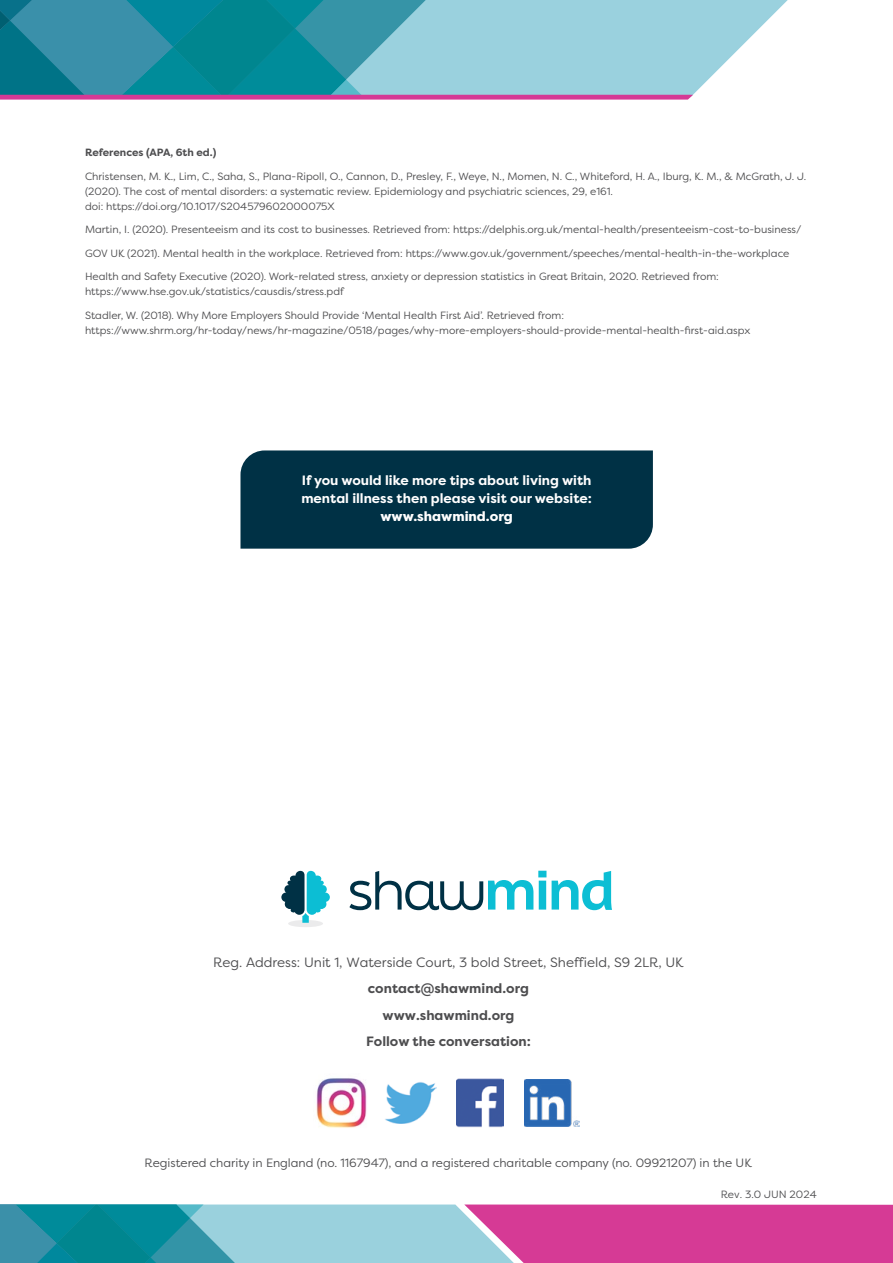
<style>
.page{position:relative;width:893px;height:1263px;background:#fff}
.page>*{position:absolute;margin:0;border:0;box-sizing:border-box;transform-origin:0 0}
.t1{font:700 13.5px/18px "Filson Pro";color:#fff}
.t2{font:13.5px "Filson Pro";color:#4d4d4f}
.t3{font:700 13.5px/26.4px "Filson Pro";color:#4d4d4f;text-align:center}
.t4{font:800 13.5px "Filson Pro";color:#fff}
.t5{font:12px "Filson Pro";color:#4d4d4f}
.t6{font:10.5px/15px "Filson Pro";color:#4d4d4f}
.t7{font:700 10.5px "Filson Pro";color:#4d4d4f}
</style>
<div class="page">
<svg style="left:693px;top:0;width:95px;height:95px"></svg>
<svg style="left:0;top:0;width:693px;height:100px;background:#5aa5b8"></svg>
<img style="left:385px;top:1082px;width:52px;height:42px">
<img style="left:456px;top:1078px;width:47px;height:50px">
<img style="left:316px;top:1078px;width:51px;height:50px">
<img style="left:524px;top:1079px;width:55px;height:47px">
<svg style="left:0;top:1204px;width:893px;height:59px;background:#977fae"></svg>
<div style="left:240px;top:450px;width:413px;height:99px;background:#003145"></div>
<svg style="left:349px;top:871px;width:197px;height:39px"></svg>
<svg style="left:552px;top:871px;width:60px;height:39px"></svg>
<div style="left:288px;top:920px;width:35px;height:7px;background:#ebebec;border-radius:50%"></div>
<svg style="left:281px;top:871px;width:49px;height:52px"></svg>
<p class="t7" style="left:85px;top:146px;width:133px">References (APA, 6th ed.)</p>
<p class="t6" style="left:85px;top:168px;width:723px">Christensen, M. K., Lim, C., Saha, S., Plana-Ripoll, O., Cannon, D., Presley, F., Weye, N., Momen, N. C., Whiteford, H. A., Iburg, K. M., &amp; McGrath, J. J. (2020). The cost of mental disorders: a systematic review. Epidemiology and psychiatric sciences, 29, e161.<br>doi: https://doi.org/10.1017/S204579602000075X</p>
<p class="t6" style="left:85px;top:222px;width:718px">Martin, I. (2020). Presenteeism and its cost to businesses. Retrieved from: https://delphis.org.uk/mental-health/presenteeism-cost-to-business/</p>
<p class="t6" style="left:85px;top:245px;width:706px">GOV UK (2021). Mental health in the workplace. Retrieved from: https://www.gov.uk/government/speeches/mental-health-in-the-workplace</p>
<p class="t6" style="left:85px;top:269px;width:635px">Health and Safety Executive (2020). Work-related stress, anxiety or depression statistics in Great Britain, 2020. Retrieved from: https://www.hse.gov.uk/statistics/causdis/stress.pdf</p>
<p class="t6" style="left:85px;top:307px;width:667px">Stadler, W. (2018). Why More Employers Should Provide ‘Mental Health First Aid’. Retrieved from: https://www.shrm.org/hr-today/news/hr-magazine/0518/pages/why-more-employers-should-provide-mental-health-first-aid.aspx</p>
<p class="t1" style="left:301px;top:472px;width:292px">If you would like more tips about living with mental illness then please visit our website:</p>
<p class="t4" style="left:380px;top:508px;width:134px">www.shawmind.org</p>
<p class="t2" style="left:213px;top:953px;width:472px">Reg. Address: Unit 1, Waterside Court, 3 bold Street, Sheffield, S9 2LR, UK</p>
<p class="t3" style="left:366px;top:975px;width:166px">contact@shawmind.org www.shawmind.org<br>Follow the conversation:</p>
<p class="t5" style="left:145px;top:1154px;width:609px">Registered charity in England (no. 1167947), and a registered charitable company (no. 09921207) in the UK</p>
<p class="t6" style="left:721px;top:1187px;width:97px">Rev. 3.0 JUN 2024</p>
</div>
